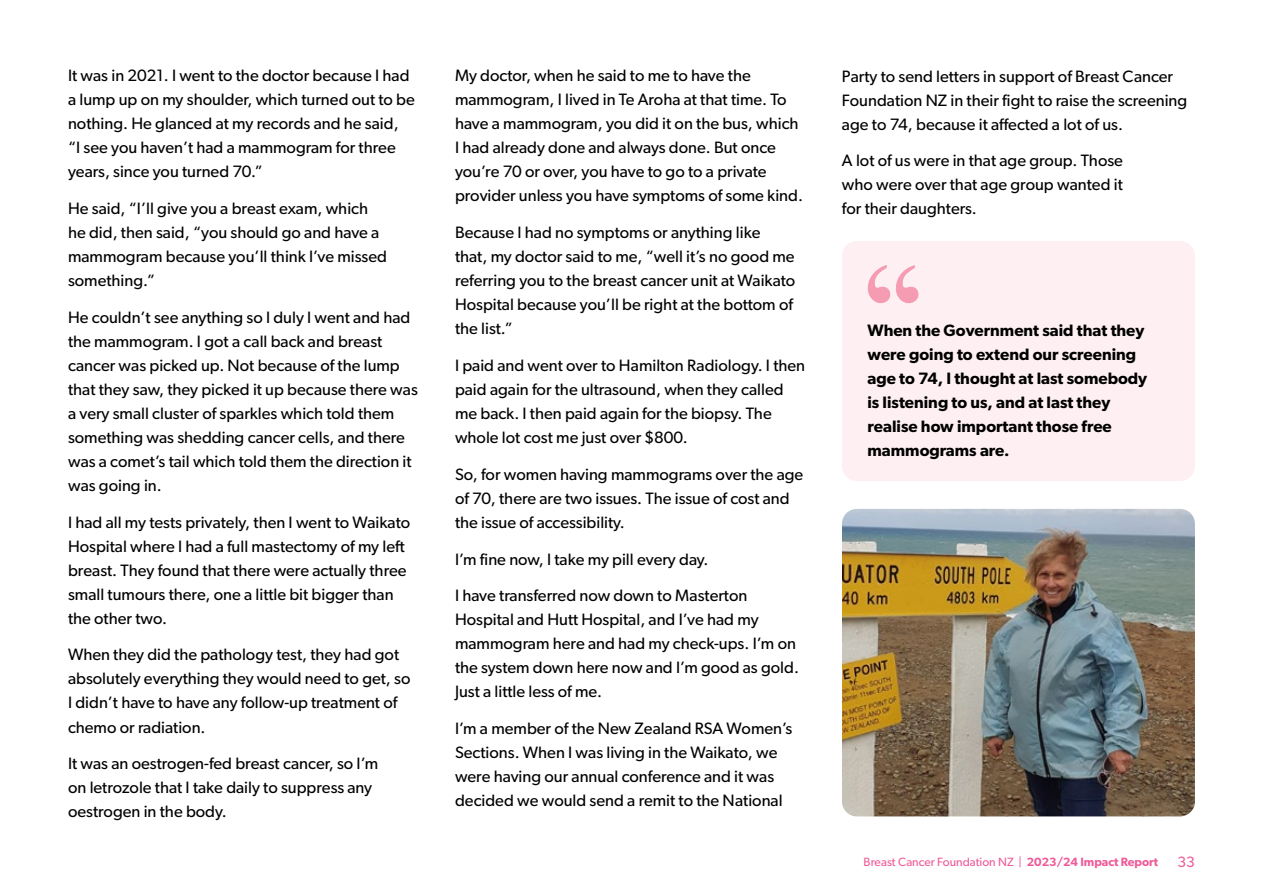
<style>
.page{position:relative;width:1263px;height:893px;background:#fff}
.page>*{position:absolute;margin:0;border:0;box-sizing:border-box;transform-origin:0 0}
.t1{font:16.5px/24px "Gibson";color:#000}
.t2{font:600 16.5px/24px "Gibson";color:#000}
.t3{font:15px "Gibson";color:#ef5b99}
.t4{font:12px "Gibson";color:#ef5b99}
.s1{font-weight:600}
</style>
<div class="page">
<div style="left:842px;top:241px;width:353px;height:240px;background:#fef0f2;border-radius:15px"></div>
<svg style="left:867px;top:265px;width:52px;height:39px"></svg>
<img style="left:842px;top:509px;width:353px;height:307px">
<p class="t1" style="left:68px;top:63px;width:348px">It was in 2021. I went to the doctor because I had a lump up on my shoulder, which turned out to be nothing. He glanced at my records and he said, “I see you haven’t had a mammogram for three years, since you turned 70.”</p>
<p class="t1" style="left:68px;top:196px;width:320px">He said, “I’ll give you a breast exam, which he did, then said, “you should go and have a mammogram because you’ll think I’ve missed something.”</p>
<p class="t1" style="left:68px;top:305px;width:351px">He couldn’t see anything so I duly I went and had the mammogram. I got a call back and breast cancer was picked up. Not because of the lump that they saw, they picked it up because there was a very small cluster of sparkles which told them something was shedding cancer cells, and there was a comet’s tail which told them the direction it was going in.</p>
<p class="t1" style="left:68px;top:510px;width:344px">I had all my tests privately, then I went to Waikato Hospital where I had a full mastectomy of my left breast. They found that there were actually three small tumours there, one a little bit bigger than the other two.</p>
<p class="t1" style="left:68px;top:642px;width:344px">When they did the pathology test, they had got absolutely everything they would need to get, so I didn’t have to have any follow-up treatment of chemo or radiation.</p>
<p class="t1" style="left:68px;top:751px;width:312px">It was an oestrogen-fed breast cancer, so I’m on letrozole that I take daily to suppress any oestrogen in the body.</p>
<p class="t1" style="left:455px;top:63px;width:349px">My doctor, when he said to me to have the mammogram, I lived in Te Aroha at that time. To have a mammogram, you did it on the bus, which I had already done and always done. But once you’re 70 or over, you have to go to a private provider unless you have symptoms of some kind.</p>
<p class="t1" style="left:455px;top:220px;width:342px">Because I had no symptoms or anything like that, my doctor said to me, “well it’s no good me referring you to the breast cancer unit at Waikato Hospital because you’ll be right at the bottom of the list.”</p>
<p class="t1" style="left:455px;top:353px;width:352px">I paid and went over to Hamilton Radiology. I then paid again for the ultrasound, when they called me back. I then paid again for the biopsy. The whole lot cost me just over $800.</p>
<p class="t1" style="left:455px;top:462px;width:350px">So, for women having mammograms over the age of 70, there are two issues. The issue of cost and the issue of accessibility.</p>
<p class="t1" style="left:455px;top:547px;width:255px">I’m fine now, I take my pill every day.</p>
<p class="t1" style="left:455px;top:583px;width:345px">I have transferred now down to Masterton Hospital and Hutt Hospital, and I’ve had my mammogram here and had my check-ups. I’m on the system down here now and I’m good as gold.<br>Just a little less of me.</p>
<p class="t1" style="left:455px;top:716px;width:339px">I’m a member of the New Zealand RSA Women’s Sections. When I was living in the Waikato, we were having our annual conference and it was decided we would send a remit to the National</p>
<p class="t1" style="left:842px;top:64px;width:347px">Party to send letters in support of Breast Cancer<br>Foundation NZ in their fight to raise the screening age to 74, because it affected a lot of us.</p>
<p class="t1" style="left:842px;top:148px;width:282px;text-align:justify">A lot of us were in that age group. Those who were over that age group wanted it for their daughters.</p>
<p class="t2" style="left:867px;top:317px;width:281px">When the Government said that they were going to extend our screening age to 74, I thought at last somebody is listening to us, and at last they realise how important those free mammograms are.</p>
<p class="t4" style="left:863px;top:855px;width:296px">Breast Cancer Foundation NZ | <span class="s1">2023/24 Impact Report</span></p>
<p class="t3" style="left:1177px;top:853px;width:19px">33</p>
</div>
